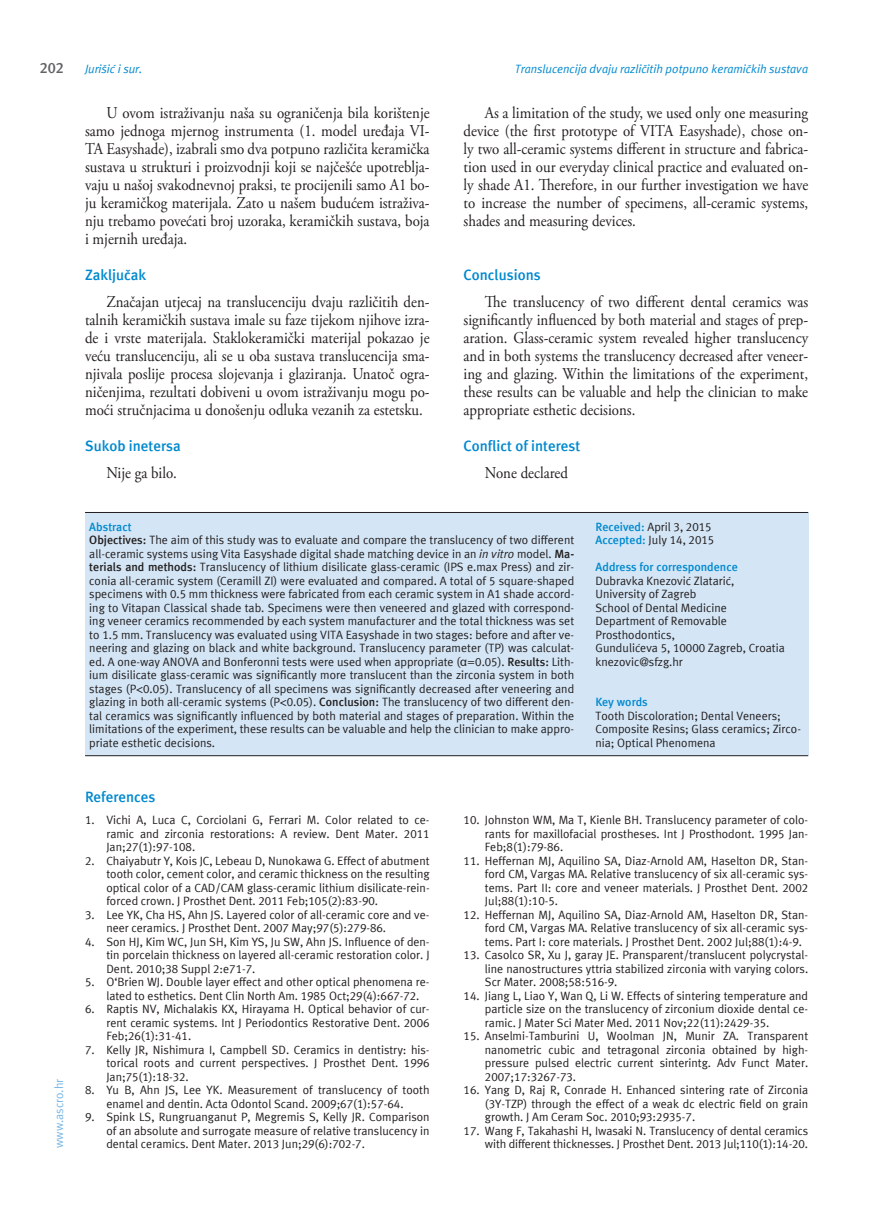
<style>
.page{position:relative;width:872px;height:1212px;background:#fff}
.page>*{position:absolute;margin:0;border:0;box-sizing:border-box;transform-origin:0 0}
.t1{font:16.5px/18px "Adobe Garamond Pro";color:#231f20;text-align:justify;scale:.9 1}
.t2{font:700 15px "Meta ASC";color:#0089cf}
.t3{font:700 15px "Meta ASC";color:#636366}
.t4{font:12px/13.5px "Meta ASC";color:#231f20;text-align:justify}
.t5{font:italic 12px "Meta ASC";color:#0089cf}
.t6{font:700 12px "Meta ASC";color:#0089cf}
.t7{font:12px "Meta ASC";color:#77b6e4}
.s1{font-weight:700;color:#0089cf}
.s2{font-weight:700}
.s3{font-style:italic}
.s4{font-family:"Arial"}
</style>
<div class="page">
<div style="left:85px;top:512px;width:723px;height:244px;background:#d4e6f6"></div>
<hr style="left:85px;top:512px;width:723px;height:1px;background:#231f20">
<hr style="left:85px;top:755px;width:723px;height:1px;background:#231f20">
<p class="t3" style="left:40px;top:59px;width:26px">202</p>
<p class="t5" style="left:515px;top:62px;width:295px">Translucencija dvaju različitih potpuno keramičkih sustava</p>
<p class="t5" style="left:85px;top:62px;width:59px">Jurišić i sur.</p>
<p class="t1" style="left:85px;top:105px;width:384px;text-indent:21px">U ovom istraživanju naša su ograničenja bila korištenje samo jednoga mjernog instrumenta (1. model uređaja VI-TA Easyshade), izabrali smo dva potpuno različita keramička sustava u strukturi i proizvodnji koji se najčešće upotreblja&shy;vaju u našoj svakodnevnoj praksi, te procijenili samo A1 bo&shy;ju keramičkog materijala. Zato u našem budućem istraživa&shy;nju trebamo povećati broj uzoraka, keramičkih sustava, boja i mjernih uređaja.</p>
<p class="t2" style="left:85px;top:266px;width:63px">Zaključak</p>
<p class="t1" style="left:85px;top:294px;width:384px;text-indent:21px">Značajan utjecaj na translucenciju dvaju različitih den&shy;talnih keramičkih sustava imale su faze tijekom njihove izra&shy;de i vrste materijala. Staklokeramički materijal pokazao je veću translucenciju, ali se u oba sustava translucencija sma&shy;njivala poslije procesa slojevanja i glaziranja. Unatoč ogra&shy;ničenjima, rezultati dobiveni u ovom istraživanju mogu po&shy;moći stručnjacima u donošenju odluka vezanih za estetsku.</p>
<p class="t2" style="left:85px;top:437px;width:97px">Sukob inetersa</p>
<h1 class="t1" style="left:106px;top:465px;width:80px">Nije ga bilo.</h1>
<p class="t1" style="left:463px;top:105px;width:384px;text-indent:21px">As a limitation of the study, we used only one measuring device (the first prototype of VITA Easyshade), chose on&shy;ly two all-ceramic systems different in structure and fabrica&shy;tion used in our everyday clinical practice and evaluated on&shy;ly shade A1. Therefore, in our further investigation we have to increase the number of specimens, all-ceramic systems, shades and measuring devices.</p>
<p class="t2" style="left:463px;top:266px;width:79px">Conclusions</p>
<p class="t1" style="left:463px;top:294px;width:384px;text-indent:21px">The translucency of two different dental ceramics was significantly influenced by both material and stages of prep&shy;aration. Glass-ceramic system revealed higher translucency and in both systems the translucency decreased after veneer&shy;ing and glazing. Within the limitations of the experiment, these results can be valuable and help the clinician to make appropriate esthetic decisions.</p>
<p class="t2" style="left:463px;top:437px;width:118px">Conflict of interest</p>
<h1 class="t1" style="left:485px;top:465px;width:94px">None declared</h1>
<p class="t7" style="left:52px;top:1148px;width:71px;rotate:-90deg">www.ascro.hr</p>
<p class="t4" style="left:89px;top:520px;width:486px;text-align:left"><span class="s1">Abstract<br></span><span class="s2">Objectives:</span> The aim of this study was to evaluate and compare the translucency of two different all-ceramic systems using Vita Easyshade digital shade matching device in an <span class="s3">in vitro</span> model. <span class="s2">Ma&shy;terials and methods:</span> Translucency of lithium disilicate glass-ceramic (IPS e.max Press) and zir&shy;conia all-ceramic system (Ceramill ZI) were evaluated and compared. A total of 5 square-shaped specimens with 0.5 mm thickness were fabricated from each ceramic system in A1 shade accord&shy;ing to Vitapan Classical shade tab. Specimens were then veneered and glazed with correspond&shy;ing veneer ceramics recommended by each system manufacturer and the total thickness was set to 1.5 mm. Translucency was evaluated using VITA Easyshade in two stages: before and after ve&shy;neering and glazing on black and white background. Translucency parameter (TP) was calculat&shy;ed. A one-way ANOVA and Bonferonni tests were used when appropriate (<span class="s4">α</span>=0.05). <span class="s2">Results:</span> Lith&shy;ium disilicate glass-ceramic was significantly more translucent than the zirconia system in both stages (P&lt;0.05). Translucency of all specimens was significantly decreased after veneering and glazing in both all-ceramic systems (P&lt;0.05). <span class="s2">Conclusion:</span> The translucency of two different den&shy;tal ceramics was significantly influenced by both material and stages of preparation. Within the limitations of the experiment, these results can be valuable and help the clinician to make appro&shy;priate esthetic decisions.</p>
<p class="t4" style="left:595px;top:520px;width:120px"><span class="s1">Received:</span> April 3, 2015<br><span class="s1">Accepted:</span> July 14, 2015</p>
<p class="t6" style="left:595px;top:560px;width:144px">Address for correspondence</p>
<p class="t4" style="left:595px;top:574px;width:191px;text-align:left">Dubravka Knezović Zlatarić,<br>University of Zagreb<br>School of Dental Medicine<br>Department of Removable<br>Prosthodontics,<br>Gundulićeva 5, 10000 Zagreb, Croatia knezovic@sfzg.hr</p>
<p class="t6" style="left:595px;top:695px;width:54px">Key words</p>
<p class="t4" style="left:595px;top:709px;width:207px;text-align:left">Tooth Discoloration; Dental Veneers;<br>Composite Resins; Glass ceramics; Zirco&shy;nia; Optical Phenomena</p>
<p class="t2" style="left:85px;top:788px;width:72px">References</p>
<p class="t4" style="left:106px;top:813px;width:325px;text-indent:-21px">1. Vichi A, Luca C, Corciolani G, Ferrari M. Color related to ce&shy;ramic and zirconia restorations: A review. Dent Mater. 2011<br>Jan;27(1):97-108.</p>
<p class="t4" style="left:106px;top:853px;width:325px;text-indent:-21px">2. Chaiyabutr Y, Kois JC, Lebeau D, Nunokawa G. Effect of abutment tooth color, cement color, and ceramic thickness on the resulting optical color of a CAD/CAM glass-ceramic lithium disilicate-rein&shy;forced crown. J Prosthet Dent. 2011 Feb;105(2):83-90.</p>
<p class="t4" style="left:106px;top:907px;width:325px;text-indent:-21px">3. Lee YK, Cha HS, Ahn JS. Layered color of all-ceramic core and ve&shy;neer ceramics. J Prosthet Dent. 2007 May;97(5):279-86.</p>
<p class="t4" style="left:106px;top:934px;width:325px;text-indent:-21px">4. Son HJ, Kim WC, Jun SH, Kim YS, Ju SW, Ahn JS. Influence of den&shy;tin porcelain thickness on layered all-ceramic restoration color. J Dent. 2010;38 Suppl 2:e71-7.</p>
<p class="t4" style="left:106px;top:975px;width:325px;text-indent:-21px">5. O‘Brien WJ. Double layer effect and other optical phenomena re&shy;lated to esthetics. Dent Clin North Am. 1985 Oct;29(4):667-72.</p>
<p class="t4" style="left:106px;top:1002px;width:325px;text-indent:-21px">6. Raptis NV, Michalakis KX, Hirayama H. Optical behavior of cur&shy;rent ceramic systems. Int J Periodontics Restorative Dent. 2006<br>Feb;26(1):31-41.</p>
<p class="t4" style="left:106px;top:1042px;width:325px;text-indent:-21px">7. Kelly JR, Nishimura I, Campbell SD. Ceramics in dentistry: his&shy;torical roots and current perspectives. J Prosthet Dent. 1996<br>Jan;75(1):18-32.</p>
<p class="t4" style="left:85px;top:1083px;width:346px;text-align:center">8. Yu B, Ahn JS, Lee YK. Measurement of translucency of tooth enamel and dentin. Acta Odontol Scand. 2009;67(1):57-64.</p>
<p class="t4" style="left:106px;top:1110px;width:325px;text-indent:-21px">9. Spink LS, Rungruanganut P, Megremis S, Kelly JR. Comparison of an absolute and surrogate measure of relative translucency in dental ceramics. Dent Mater. 2013 Jun;29(6):702-7.</p>
<p class="t4" style="left:485px;top:813px;width:325px;text-indent:-21px">10. Johnston WM, Ma T, Kienle BH. Translucency parameter of colo&shy;rants for maxillofacial prostheses. Int J Prosthodont. 1995 Jan-Feb;8(1):79-86.</p>
<p class="t4" style="left:485px;top:853px;width:325px;text-indent:-21px">11. Heffernan MJ, Aquilino SA, Diaz-Arnold AM, Haselton DR, Stan&shy;ford CM, Vargas MA. Relative translucency of six all-ceramic sys&shy;tems. Part II: core and veneer materials. J Prosthet Dent. 2002<br>Jul;88(1):10-5.</p>
<p class="t4" style="left:485px;top:907px;width:325px;text-indent:-21px">12. Heffernan MJ, Aquilino SA, Diaz-Arnold AM, Haselton DR, Stan&shy;ford CM, Vargas MA. Relative translucency of six all-ceramic sys&shy;tems. Part I: core materials. J Prosthet Dent. 2002 Jul;88(1):4-9.</p>
<p class="t4" style="left:485px;top:948px;width:325px;text-indent:-21px">13. Casolco SR, Xu J, garay JE. Pransparent/translucent polycrystal&shy;line nanostructures yttria stabilized zirconia with varying colors.<br>Scr Mater. 2008;58:516-9.</p>
<p class="t4" style="left:485px;top:988px;width:325px;text-indent:-21px">14. Jiang L, Liao Y, Wan Q, Li W. Effects of sintering temperature and particle size on the translucency of zirconium dioxide dental ce&shy;ramic. J Mater Sci Mater Med. 2011 Nov;22(11):2429-35.</p>
<p class="t4" style="left:485px;top:1029px;width:325px;text-indent:-21px">15. Anselmi-Tamburini U, Woolman JN, Munir ZA. Transparent nanometric cubic and tetragonal zirconia obtained by high&shy;pressure pulsed electric current sinterintg. Adv Funct Mater.<br>2007;17:3267-73.</p>
<p class="t4" style="left:485px;top:1083px;width:325px;text-indent:-21px">16. Yang D, Raj R, Conrade H. Enhanced sintering rate of Zirconia (3Y-TZP) through the effect of a weak dc electric field on grain growth. J Am Ceram Soc. 2010;93:2935-7.</p>
<p class="t4" style="left:463px;top:1123px;width:346px;text-align:right">17. Wang F, Takahashi H, Iwasaki N. Translucency of dental ceramics with different thicknesses. J Prosthet Dent. 2013 Jul;110(1):14-20.</p>
</div>
